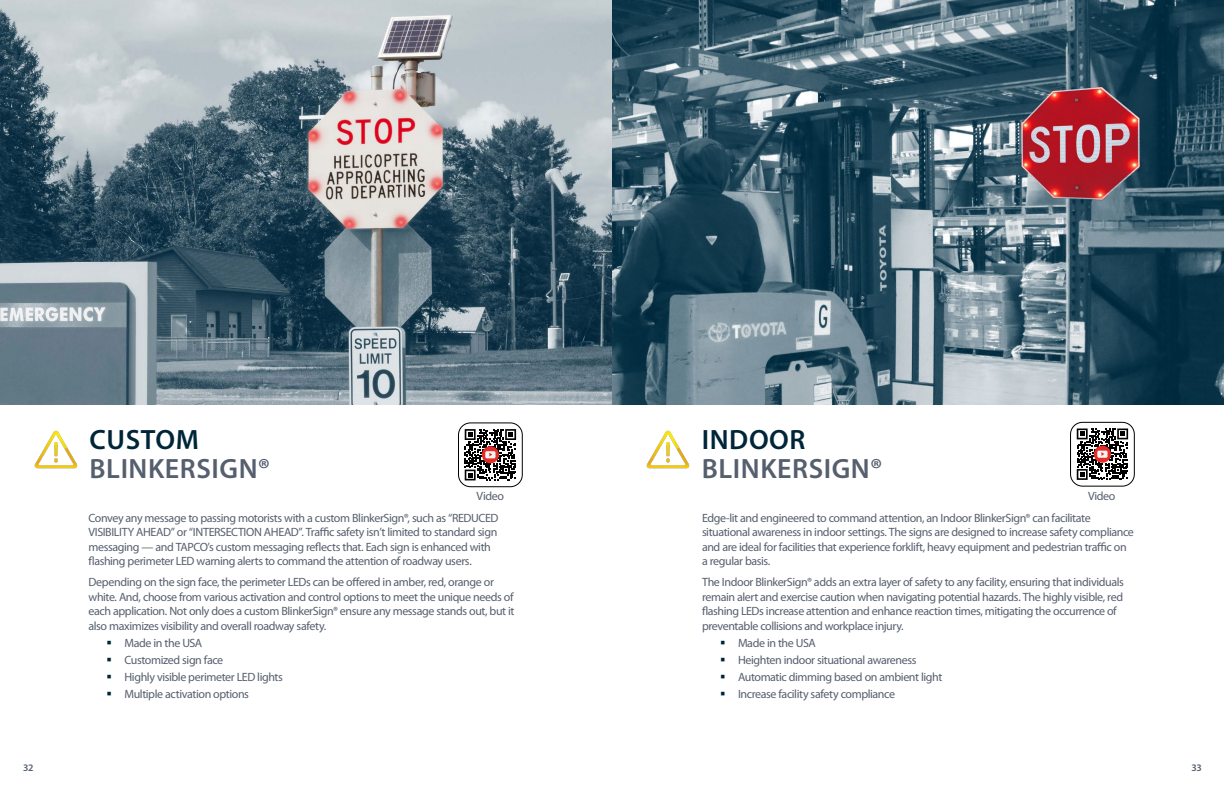
<style>
.page{position:relative;width:1224px;height:792px;background:#fff}
.page>*{position:absolute;margin:0;border:0;box-sizing:border-box;transform-origin:0 0}
.t1{font:600 28px "Myriad Pro";letter-spacing:.02em;color:#565f6e}
.t2{font:600 28px "Myriad Pro";letter-spacing:.02em;color:#002539}
.t3{font:12px/14.4px "Myriad Pro";letter-spacing:-.035em;color:#565f6e}
.t4{font:600 10px "Myriad Pro";color:#565f6e}
</style>
<div class="page">
<svg style="left:462px;top:426px;width:57px;height:58px"></svg>
<svg style="left:465px;top:429px;width:51px;height:51px"></svg>
<div style="left:458px;top:423px;width:65px;height:64px;border:1px solid #000;border-radius:12px"></div>
<img style="left:0;top:0;width:1224px;height:405px">
<img style="left:34px;top:430px;width:44px;height:39px">
<svg style="left:1077px;top:429px;width:51px;height:51px"></svg>
<div style="left:1070px;top:422px;width:65px;height:64px;border:1px solid #000;border-radius:12px"></div>
<img style="left:646px;top:430px;width:44px;height:39px">
<h1 class="t2" style="left:90px;top:422px;width:111px">CUSTOM</h1>
<h1 class="t1" style="left:90px;top:451px;width:182px">BLINKERSIGN®</h1>
<p class="t3" style="left:477px;top:489px;width:29px">Video</p>
<p class="t3" style="left:89px;top:510px;width:411px">Convey any message to passing motorists with a custom BlinkerSign®, such as “REDUCED VISIBILITY AHEAD” or “INTERSECTION AHEAD”. Traffic safety isn’t limited to standard sign messaging — and TAPCO’s custom messaging reflects that. Each sign is enhanced with flashing perimeter LED warning alerts to command the attention of roadway users.</p>
<p class="t3" style="left:89px;top:575px;width:428px">Depending on the sign face, the perimeter LEDs can be offered in amber, red, orange or white. And, choose from various activation and control options to meet the unique needs of each application. Not only does a custom BlinkerSign® ensure any message stands out, but it also maximizes visibility and overall roadway safety.</p>
<p class="t3" style="left:125px;top:634px;width:160px;line-height:17px">Made in the USA<br>Customized sign face<br>Highly visible perimeter LED lights<br>Multiple activation options</p>
<h1 class="t2" style="left:702px;top:422px;width:105px">INDOOR</h1>
<h1 class="t1" style="left:702px;top:451px;width:182px">BLINKERSIGN®</h1>
<p class="t3" style="left:1088px;top:489px;width:29px">Video</p>
<p class="t3" style="left:702px;top:510px;width:433px">Edge-lit and engineered to command attention, an Indoor BlinkerSign® can facilitate situational awareness in indoor settings. The signs are designed to increase safety compliance and are ideal for facilities that experience forklift, heavy equipment and pedestrian traffic on a regular basis.</p>
<p class="t3" style="left:702px;top:575px;width:423px">The Indoor BlinkerSign® adds an extra layer of safety to any facility, ensuring that individuals remain alert and exercise caution when navigating potential hazards. The highly visible, red flashing LEDs increase attention and enhance reaction times, mitigating the occurrence of preventable collisions and workplace injury.</p>
<p class="t3" style="left:738px;top:634px;width:206px;line-height:17px">Made in the USA<br>Heighten indoor situational awareness Automatic dimming based on ambient light Increase facility safety compliance</p>
<p class="t4" style="left:23px;top:761px;width:12px">32</p>
<p class="t4" style="left:1192px;top:761px;width:12px">33</p>
</div>
